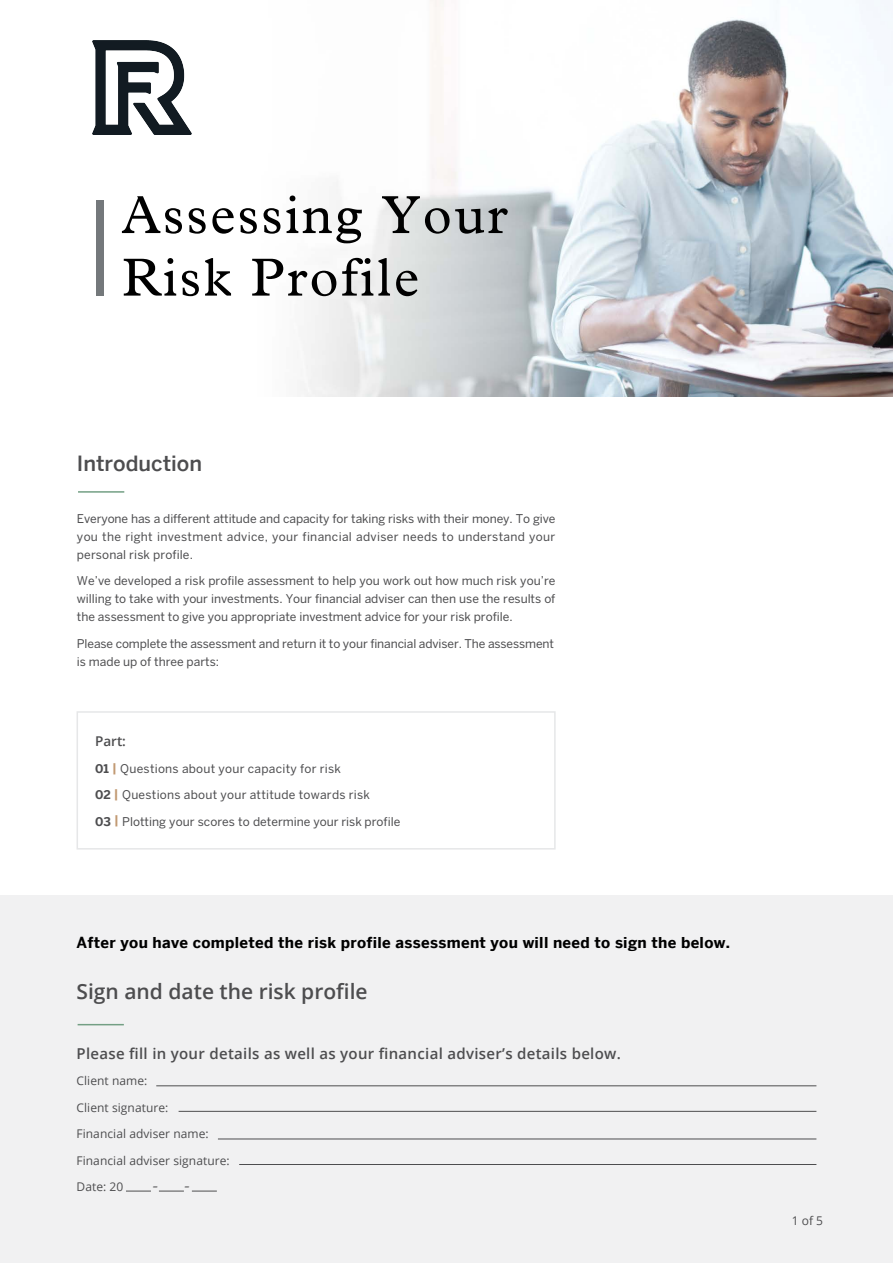
<style>
.page{position:relative;width:893px;height:1263px;background:#fff}
.page>*{position:absolute;margin:0;border:0;box-sizing:border-box;transform-origin:0 0}
.t1{font:54px/62.6px "Plantin";letter-spacing:.04em;color:#000}
.t2{font:600 21px "Open Sans";color:#4d4d4f}
.t3{font:500 21px "Benton Sans";color:#4d4d4f}
.t4{font:18px "Minion Pro";color:#4d4d4f}
.t5{font:700 15px "Benton Sans";letter-spacing:.02em;color:#000}
.t6{font:600 15px "Open Sans";letter-spacing:.02em;color:#4d4d4f}
.t7{font:600 13.5px "Open Sans";color:#4d4d4f}
.t8{font:12px/18px "Benton Sans";color:#4d4d4f;text-align:justify}
.t9{font:12px/26.2px "Benton Sans";letter-spacing:.02em;color:#4d4d4f}
.t10{font:12px "Open Sans";letter-spacing:.005em;color:#4d4d4f}
.s1{font-weight:700}
.s2{font-weight:700;color:#c29a73}
</style>
<div class="page">
<img style="left:92px;top:1px;width:801px;height:396px">
<div style="left:0;top:895px;width:893px;height:368px;background:#f1f1f2"></div>
<div style="left:77px;top:711px;width:479px;height:138px;border:2px solid #e6e7e8"></div>
<hr style="left:78px;top:491px;width:46px;height:2px;background:#739f84">
<hr style="left:78px;top:1024px;width:46px;height:1px;background:#739f84">
<hr style="left:156px;top:1085px;width:660px;height:1px;background:#4d4d4f">
<hr style="left:179px;top:1111px;width:637px;height:1px;background:#4d4d4f">
<hr style="left:218px;top:1138px;width:598px;height:1px;background:#4d4d4f">
<hr style="left:239px;top:1164px;width:577px;height:1px;background:#4d4d4f">
<svg style="left:126px;top:1191px;width:25px;height:1px"></svg>
<svg style="left:159px;top:1191px;width:25px;height:1px"></svg>
<svg style="left:192px;top:1191px;width:25px;height:1px"></svg>
<img style="left:92px;top:41px;width:99px;height:94px">
<img style="left:96px;top:200px;width:8px;height:95px">
<h1 class="t1" style="left:122px;top:188px;width:387px">Assessing Your<br>Risk Profile</h1>
<h2 class="t3" style="left:77px;top:451px;width:127px">Introduction</h2>
<p class="t8" style="left:77px;top:509px;width:480px">Everyone has a different attitude and capacity for taking risks with their money. To give you the right investment advice, your financial adviser needs to understand your personal risk profile.</p>
<p class="t8" style="left:77px;top:572px;width:480px">We’ve developed a risk profile assessment to help you work out how much risk you’re willing to take with your investments. Your financial adviser can then use the results of the assessment to give you appropriate investment advice for your risk profile.</p>
<p class="t8" style="left:77px;top:634px;width:478px">Please complete the assessment and return it to your financial adviser. The assessment is made up of three parts:</p>
<p class="t7" style="left:95px;top:731px;width:32px">Part:</p>
<p class="t9" style="left:95px;top:755px;width:307px"><span class="s1">01</span> <span class="s2">|</span> Questions about your capacity for risk<br><span class="s1">02</span> <span class="s2">|</span> Questions about your attitude towards risk<br><span class="s1">03</span> <span class="s2">|</span> Plotting your scores to determine your risk profile</p>
<p class="t5" style="left:77px;top:933px;width:655px">After you have completed the risk profile assessment you will need to sign the below.</p>
<h2 class="t2" style="left:77px;top:977px;width:293px">Sign and date the risk profile</h2>
<p class="t6" style="left:77px;top:1043px;width:546px">Please fill in your details as well as your financial adviser’s details below.</p>
<p class="t10" style="left:77px;top:1073px;width:72px">Client name:</p>
<p class="t10" style="left:77px;top:1099px;width:93px">Client signature:</p>
<p class="t10" style="left:77px;top:1126px;width:134px">Financial adviser name:</p>
<p class="t10" style="left:77px;top:1152px;width:155px">Financial adviser signature:</p>
<p class="t10" style="left:77px;top:1179px;width:48px">Date: 20</p>
<h3 class="t4" style="left:152px;top:1173px;width:40px">- -</h3>
<p class="t10" style="left:792px;top:1212px;width:33px">1 of 5</p>
</div>
